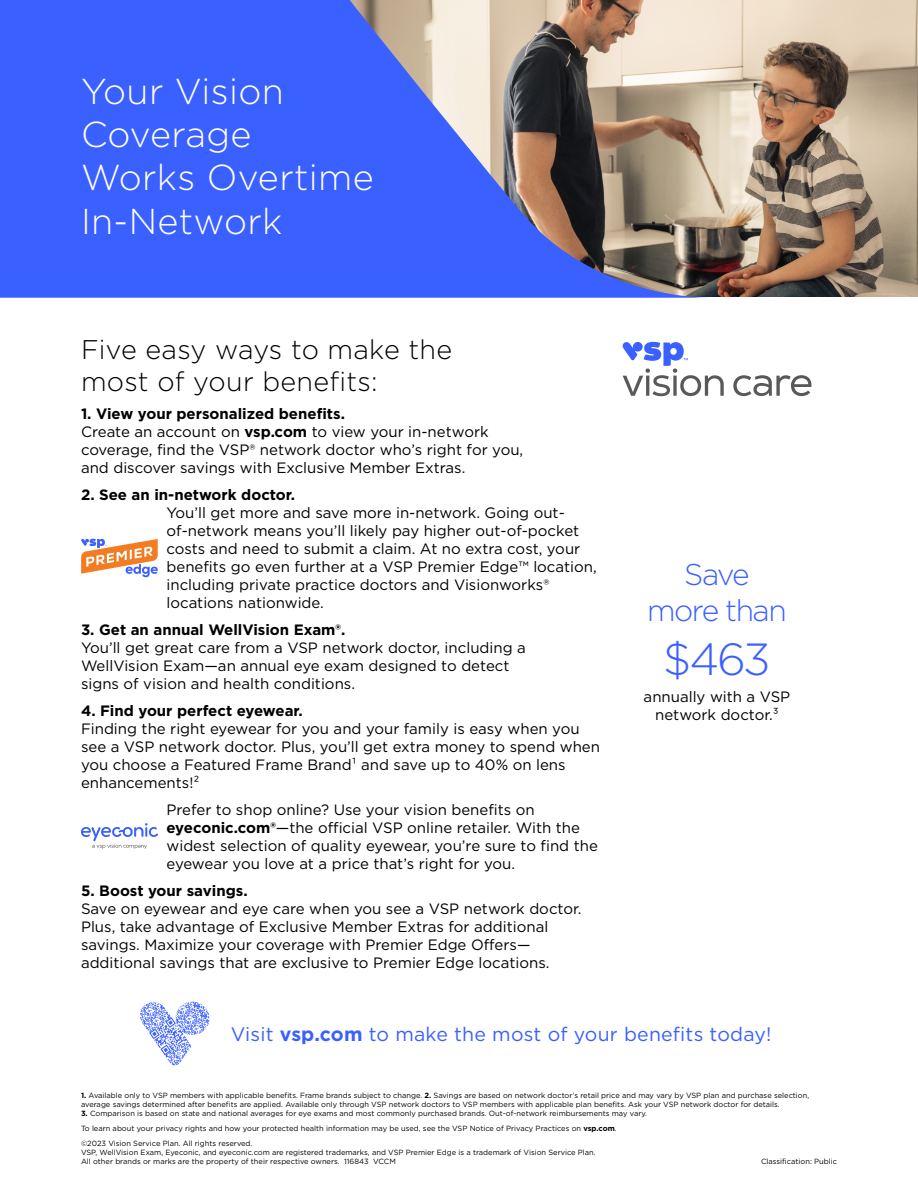
<style>
.page{position:relative;width:918px;height:1188px;background:#fff}
.page>*{position:absolute;margin:0;border:0;box-sizing:border-box;transform-origin:0 0}
.t1{font:300 45px "Gotham";color:#3a60ff}
.t2{font:300 36px/43.5px "Gotham";letter-spacing:.01em;color:#fff}
.t3{font:300 30px/36px "Gotham";letter-spacing:-.05em;color:#3a60ff;text-align:center}
.t4{font:300 27px/33px "Gotham";letter-spacing:.01em;color:#000}
.t5{font:19.5px "Gotham";letter-spacing:.01em;color:#3a60ff}
.t6{font:15px/18px "Gotham";color:#000}
.t7{font:700 15px "Gotham";color:#000}
.t8{font:7.5px/9px "Gotham";color:#000}
.s1{font-weight:700}
</style>
<div class="page">
<img style="left:711px;top:0;width:207px;height:297px">
<svg style="left:0;top:0;width:711px;height:298px;background:#5c70d5"></svg>
<svg style="left:140px;top:1002px;width:70px;height:64px"></svg>
<svg style="left:81px;top:823px;width:77px;height:26px"></svg>
<svg style="left:81px;top:539px;width:77px;height:38px"></svg>
<svg style="left:623px;top:342px;width:189px;height:54px"></svg>
<h2 class="t2" style="left:81px;top:68px;width:294px">Your Vision<br>Coverage<br>Works Overtime<br>In-Network</h2>
<h3 class="t4" style="left:81px;top:332px;width:373px">Five easy ways to make the most of your benefits:</h3>
<p class="t6" style="left:81px;top:404px;width:444px"><span class="s1">1. View your personalized benefits.<br></span>Create an account on <span class="s1">vsp.com</span> to view your in-network coverage, find the VSP® network doctor who’s right for you, and discover savings with Exclusive Member Extras.</p>
<p class="t7" style="left:81px;top:484px;width:216px">2. See an in-network doctor.</p>
<p class="t6" style="left:166px;top:503px;width:432px">You’ll get more and save more in-network. Going out&shy;of-network means you’ll likely pay higher out-of-pocket costs and need to submit a claim. At no extra cost, your benefits go even further at a VSP Premier Edge™ location, including private practice doctors and Visionworks® locations nationwide.</p>
<p class="t7" style="left:81px;top:619px;width:266px">3. Get an annual WellVision Exam®.</p>
<p class="t6" style="left:81px;top:638px;width:446px">You’ll get great care from a VSP network doctor, including a<br>WellVision Exam—an annual eye exam designed to detect signs of vision and health conditions.</p>
<p class="t7" style="left:81px;top:700px;width:223px">4. Find your perfect eyewear.</p>
<p class="t6" style="left:81px;top:719px;width:521px">Finding the right eyewear for you and your family is easy when you see a VSP network doctor. Plus, you’ll get extra money to spend when you choose a Featured Frame Brand¹ and save up to 40% on lens enhancements!²</p>
<p class="t6" style="left:166px;top:800px;width:433px">Prefer to shop online? Use your vision benefits on <span class="s1">eyeconic.com®</span>—the official VSP online retailer. With the widest selection of quality eyewear, you’re sure to find the eyewear you love at a price that’s right for you.</p>
<p class="t7" style="left:81px;top:880px;width:168px">5. Boost your savings.</p>
<p class="t6" style="left:81px;top:899px;width:502px">Save on eyewear and eye care when you see a VSP network doctor.<br>Plus, take advantage of Exclusive Member Extras for additional savings. Maximize your coverage with Premier Edge Offers— additional savings that are exclusive to Premier Edge locations.</p>
<h3 class="t3" style="left:647px;top:556px;width:141px">Save more than</h3>
<h1 class="t1" style="left:663px;top:631px;width:109px">$463</h1>
<p class="t6" style="left:644px;top:687px;width:148px;text-align:center">annually with a VSP network doctor.³</p>
<h3 class="t5" style="left:231px;top:1022px;width:542px">Visit <span class="s1">vsp.com</span> to make the most of your benefits today!</h3>
<p class="t8" style="left:81px;top:1091px;width:730px"><span class="s1">1.</span> Available only to VSP members with applicable benefits. Frame brands subject to change. <span class="s1">2.</span> Savings are based on network doctor’s retail price and may vary by VSP plan and purchase selection, average savings determined after benefits are applied. Available only through VSP network doctors to VSP members with applicable plan benefits. Ask your VSP network doctor for details.</p>
<p class="t8" style="left:81px;top:1106px;width:568px;line-height:15px"><span class="s1">3.</span> Comparison is based on state and national averages for eye exams and most commonly purchased brands. Out-of-network reimbursements may vary.<br>To learn about your privacy rights and how your protected health information may be used, see the VSP Notice of Privacy Practices on <span class="s1">vsp.com</span>.<br>©2023 Vision Service Plan. All rights reserved.</p>
<p class="t8" style="left:81px;top:1148px;width:516px">VSP, WellVision Exam, Eyeconic, and eyeconic.com are registered trademarks, and VSP Premier Edge is a trademark of Vision Service Plan.<br>All other brands or marks are the property of their respective owners. 116843 VCCM</p>
<p class="t8" style="left:761px;top:1157px;width:77px">Classification: Public</p>
</div>
